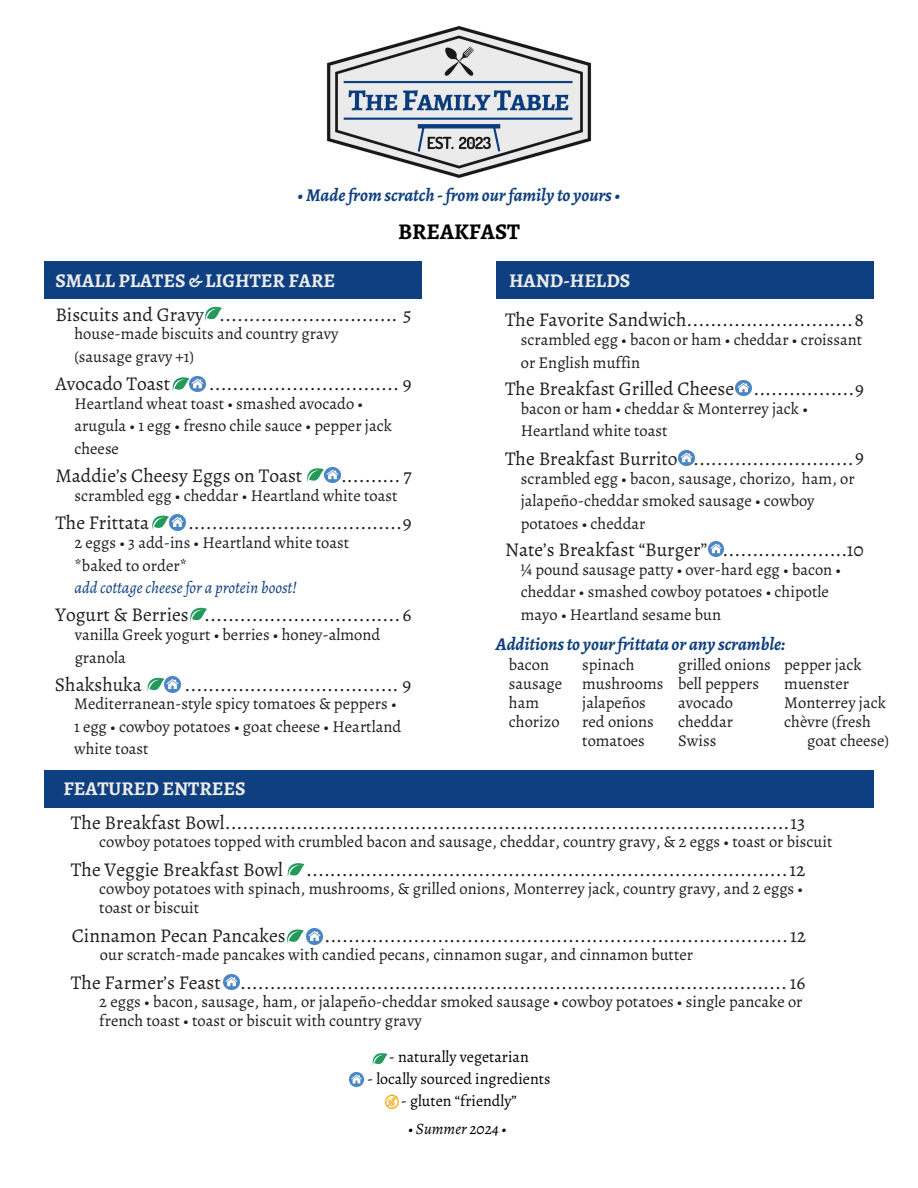
<style>
.page{position:relative;width:918px;height:1188px;background:#fff}
.page>*{position:absolute;margin:0;border:0;box-sizing:border-box;transform-origin:0 0}
.t1{font:700 22.5px "Alegreya SC";color:#000}
.t2{font:19.5px "Alegreya";color:#1e1e1e}
.t3{font:700 19.5px "Alegreya SC";color:#ebebeb}
.t4{font:italic 700 18px "Alegreya";color:#0e3f80}
.t5{font:16.5px/22.5px "Alegreya";color:#1e1e1e}
.t6{font:italic 16.5px "Alegreya";color:#0e3f80}
.t7{font:15.9px "Alegreya";color:#000}
.t8{font:italic 15.9px "Alegreya";color:#000}
</style>
<div class="page">
<img style="left:326px;top:26px;width:266px;height:152px">
<div style="left:44px;top:261px;width:378px;height:38px;background:#0e3f80"></div>
<div style="left:496px;top:261px;width:378px;height:38px;background:#0e3f80"></div>
<div style="left:44px;top:770px;width:830px;height:37px;background:#0e3f80"></div>
<svg style="left:373px;top:1053px;width:15px;height:12px"></svg>
<img style="left:350px;top:1072px;width:14px;height:14px">
<img style="left:385px;top:1094px;width:14px;height:14px">
<img style="left:679px;top:450px;width:15px;height:16px">
<svg style="left:287px;top:929px;width:17px;height:15px"></svg>
<img style="left:307px;top:928px;width:15px;height:16px">
<svg style="left:288px;top:863px;width:16px;height:14px"></svg>
<img style="left:223px;top:974px;width:16px;height:16px">
<img style="left:736px;top:380px;width:15px;height:16px">
<img style="left:708px;top:541px;width:16px;height:16px">
<svg style="left:205px;top:306px;width:17px;height:15px"></svg>
<svg style="left:307px;top:468px;width:17px;height:14px"></svg>
<img style="left:324px;top:467px;width:16px;height:16px">
<svg style="left:152px;top:515px;width:17px;height:15px"></svg>
<img style="left:169px;top:514px;width:16px;height:16px">
<svg style="left:173px;top:377px;width:16px;height:14px"></svg>
<img style="left:190px;top:376px;width:16px;height:16px">
<svg style="left:190px;top:607px;width:17px;height:15px"></svg>
<svg style="left:147px;top:677px;width:17px;height:15px"></svg>
<img style="left:165px;top:677px;width:16px;height:15px">
<h3 class="t4" style="left:297px;top:182px;width:325px">• Madefromscratch -fromourfamily to yours•</h3>
<h1 class="t1" style="left:398px;top:216px;width:123px">BREAKFAST</h1>
<h2 class="t3" style="left:509px;top:267px;width:123px">HAND-HELDS</h2>
<p class="t3" style="left:55px;top:267px;width:281px">SMALL PLATES &amp; LIGHTER FARE</p>
<p class="t2" style="left:55px;top:301px;width:358px">Biscuits and Gravy .............................. 5</p>
<p class="t5" style="left:74px;top:323px;width:265px">house-made biscuits and country gravy</p>
<p class="t5" style="left:74px;top:345px;width:121px">(sausage gravy +1)</p>
<p class="t2" style="left:55px;top:370px;width:116px">Avocado Toast</p>
<p class="t2" style="left:209px;top:370px;width:204px">................................ 9</p>
<p class="t5" style="left:74px;top:392px;width:319px">Heartland wheat toast • smashed avocado • arugula • 1 egg • fresno chile sauce • pepper jack cheese</p>
<p class="t2" style="left:55px;top:462px;width:249px">Maddie’s Cheesy Eggs on Toast</p>
<p class="t2" style="left:341px;top:462px;width:72px">..........7</p>
<p class="t5" style="left:74px;top:484px;width:325px">scrambled egg • cheddar • Heartland white toast</p>
<h2 class="t5" style="left:74px;top:531px;width:276px">2 eggs • 3 add-ins • Heartland white toast</h2>
<h4 class="t5" style="left:74px;top:554px;width:114px">*baked to order*</h4>
<p class="t6" style="left:74px;top:576px;width:224px">add cottage cheesefor a protein boost!</p>
<p class="t2" style="left:55px;top:510px;width:96px">The Frittata</p>
<p class="t2" style="left:188px;top:510px;width:225px">....................................9</p>
<p class="t2" style="left:56px;top:601px;width:357px">Yogurt &amp; Berries .................................6</p>
<p class="t5" style="left:75px;top:623px;width:307px">vanilla Greek yogurt • berries • honey-almond granola</p>
<h4 class="t2" style="left:55px;top:671px;width:89px">Shakshuka</h4>
<h4 class="t2" style="left:185px;top:671px;width:228px">.................................... 9</h4>
<p class="t5" style="left:74px;top:693px;width:329px">Mediterranean-style spicy tomatoes &amp; peppers •<br>1 egg • cowboy potatoes • goat cheese • Heartland white toast</p>
<h4 class="t3" style="left:63px;top:776px;width:184px">FEATURED ENTREES</h4>
<p class="t2" style="left:505px;top:306px;width:361px">The Favorite Sandwich............................8</p>
<p class="t5" style="left:521px;top:329px;width:343px">scrambled egg • bacon or ham • cheddar • croissant or English muffin</p>
<p class="t2" style="left:505px;top:375px;width:361px">The Breakfast Grilled Cheese .................9</p>
<h4 class="t5" style="left:521px;top:397px;width:289px">bacon or ham • cheddar &amp; Monterrey jack •<br>Heartland white toast</h4>
<h2 class="t2" style="left:505px;top:445px;width:360px">The Breakfast Burrito ...........................9</h2>
<p class="t5" style="left:521px;top:467px;width:336px">scrambled egg • bacon, sausage, chorizo, ham, or jalapeño-cheddar smoked sausage • cowboy potatoes • cheddar</p>
<p class="t2" style="left:505px;top:536px;width:360px">Nate’s Breakfast “Burger” .....................10</p>
<p class="t5" style="left:521px;top:558px;width:322px">¼ pound sausage patty • over-hard egg • bacon • cheddar • smashed cowboy potatoes • chipotle</p>
<p class="t5" style="left:521px;top:603px;width:202px">mayo • Heartland sesame bun</p>
<p class="t4" style="left:496px;top:632px;width:291px">Additionsto yourfrittata or any scramble:</p>
<p class="t5" style="left:509px;top:654px;width:55px;line-height:19.2px">bacon sausage ham</p>
<p class="t5" style="left:509px;top:710px;width:52px">chorizo</p>
<h4 class="t5" style="left:582px;top:653px;width:54px">spinach</h4>
<p class="t5" style="left:582px;top:672px;width:83px">mushrooms</p>
<p class="t5" style="left:582px;top:691px;width:65px">jalapeños</p>
<p class="t5" style="left:582px;top:710px;width:73px">red onions</p>
<p class="t5" style="left:582px;top:729px;width:64px">tomatoes</p>
<p class="t5" style="left:678px;top:653px;width:94px">grilled onions</p>
<p class="t5" style="left:678px;top:672px;width:82px">bell peppers</p>
<h4 class="t5" style="left:678px;top:691px;width:56px">avocado</h4>
<p class="t5" style="left:678px;top:710px;width:56px">cheddar</p>
<p class="t5" style="left:678px;top:729px;width:40px">Swiss</p>
<h4 class="t5" style="left:784px;top:653px;width:79px">pepper jack</h4>
<p class="t5" style="left:784px;top:672px;width:66px">muenster</p>
<p class="t5" style="left:784px;top:691px;width:103px">Monterrey jack</p>
<p class="t5" style="left:784px;top:710px;width:88px">chèvre (fresh</p>
<p class="t5" style="left:807px;top:729px;width:83px">goat cheese)</p>
<p class="t2" style="left:71px;top:809px;width:736px">The Breakfast Bowl...............................................................................................13</p>
<p class="t5" style="left:99px;top:831px;width:735px">cowboy potatoes topped with crumbled bacon and sausage, cheddar, country gravy, &amp; 2 eggs • toast or biscuit</p>
<p class="t2" style="left:71px;top:856px;width:736px">The Veggie Breakfast Bowl .................................................................................12</p>
<h4 class="t5" style="left:99px;top:877px;width:705px">cowboy potatoes with spinach, mushrooms, &amp; grilled onions, Monterrey jack, country gravy, and 2 eggs •</h4>
<p class="t5" style="left:99px;top:897px;width:102px">toast or biscuit</p>
<h4 class="t2" style="left:72px;top:922px;width:216px">Cinnamon Pecan Pancakes</h4>
<h4 class="t2" style="left:324px;top:922px;width:483px">..............................................................................12</h4>
<p class="t5" style="left:100px;top:943px;width:595px">our scratch-made pancakes with candied pecans, cinnamon sugar, and cinnamon butter</p>
<p class="t2" style="left:71px;top:969px;width:736px">The Farmer’s Feast ............................................................................................16</p>
<h4 class="t5" style="left:99px;top:992px;width:705px;line-height:19.2px">2 eggs • bacon, sausage, ham, or jalapeño-cheddar smoked sausage • cowboy potatoes • single pancake or french toast • toast or biscuit with country gravy</h4>
<p class="t7" style="left:389px;top:1046px;width:141px">- naturally vegetarian</p>
<p class="t7" style="left:367px;top:1068px;width:185px">- locally sourced ingredients</p>
<p class="t7" style="left:401px;top:1090px;width:118px">- gluten “friendly”</p>
<h4 class="t8" style="left:408px;top:1118px;width:100px">• Summer 2024 •</h4>
</div>
